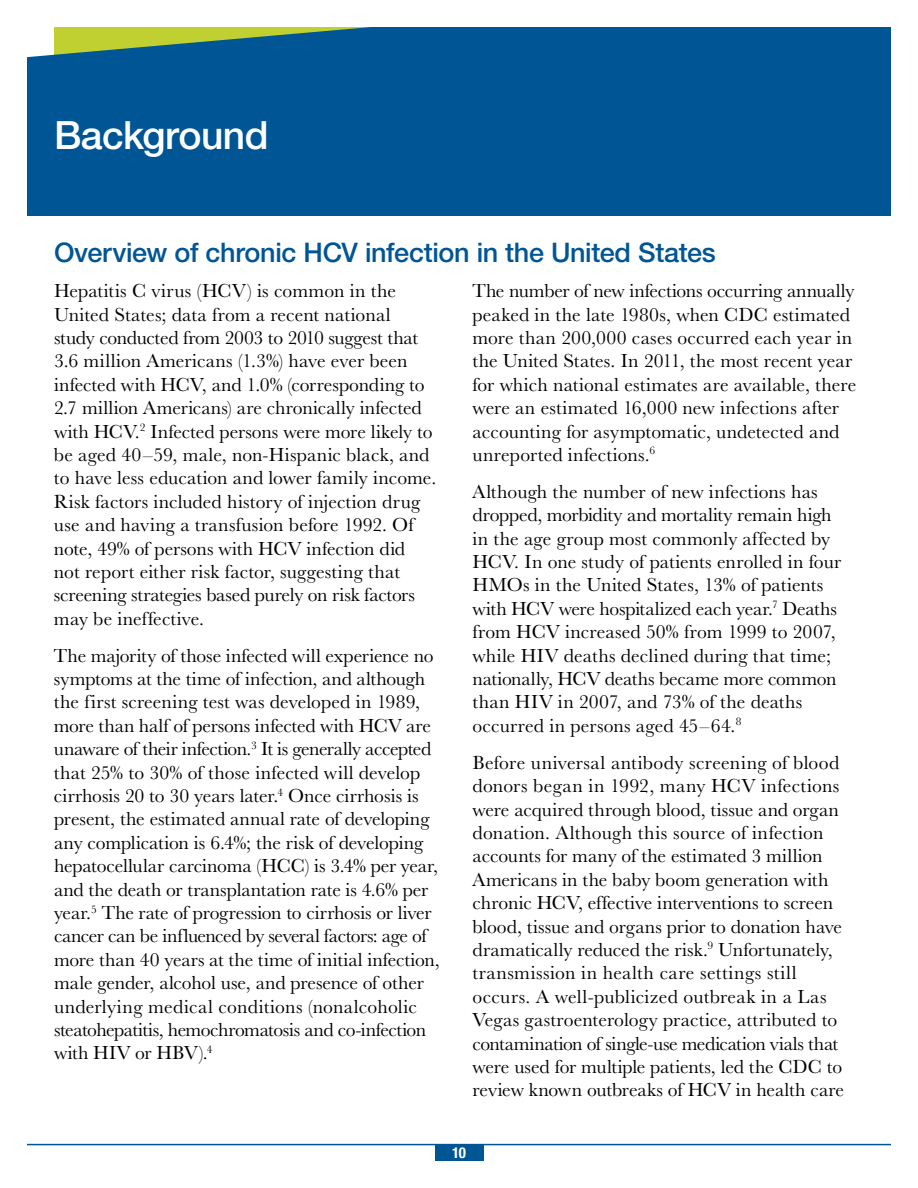
<style>
.page{position:relative;width:918px;height:1188px;background:#fff}
.page>*{position:absolute;margin:0;border:0;box-sizing:border-box;transform-origin:0 0}
.t1{font:500 39px "Helvetica Neue LT Std";letter-spacing:-.015em;color:#fff}
.t2{font:500 27px "Helvetica Neue LT Std";letter-spacing:-.015em;color:#005695}
.t3{font:19.5px/23.4px "Baskerville URW";color:#000}
.t4{font:700 condensed 15px "Helvetica Neue LT Std";color:#fff}
</style>
<div class="page">
<hr style="left:27px;top:1144px;width:864px;height:1px;background:#005695">
<div style="left:435px;top:1145px;width:48px;height:16px;background:#005695"></div>
<div style="left:27px;top:27px;width:864px;height:189px;background:#005695"></div>
<h1 class="t1" style="left:54px;top:112px;width:216px">Background</h1>
<h2 class="t2" style="left:54px;top:237px;width:663px">Overview of chronic HCV infection in the United States</h2>
<p class="t3" style="left:54px;top:279px;width:384px">Hepatitis C virus (HCV) is common in the United States; data from a recent national study conducted from 2003 to 2010 suggest that 3.6 million Americans (1.3%) have ever been infected with HCV, and 1.0% (corresponding to 2.7 million Americans) are chronically infected with HCV.<sup>2</sup> Infected persons were more likely to be aged 40–59, male, non-Hispanic black, and to have less education and lower family income.<br>Risk factors included history of injection drug use and having a transfusion before 1992. Of note, 49% of persons with HCV infection did<br>not report either risk factor, suggesting that screening strategies based purely on risk factors may be ineffective.</p>
<p class="t3" style="left:54px;top:644px;width:387px">The majority of those infected will experience no symptoms at the time of infection, and although the first screening test was developed in 1989, more than half of persons infected with HCV are unaware of their infection.<sup>3</sup> It is generally accepted that 25% to 30% of those infected will develop cirrhosis 20 to 30 years later.<sup>4</sup> Once cirrhosis is present, the estimated annual rate of developing any complication is 6.4%; the risk of developing hepatocellular carcinoma (HCC) is 3.4% per year, and the death or transplantation rate is 4.6% per year.<sup>5</sup> The rate of progression to cirrhosis or liver cancer can be influenced by several factors: age of more than 40 years at the time of initial infection, male gender, alcohol use, and presence of other underlying medical conditions (nonalcoholic steatohepatitis, hemochromatosis and co-infection with HIV or HBV).<sup>4</sup></p>
<p class="t3" style="left:472px;top:279px;width:385px">The number of new infections occurring annually peaked in the late 1980s, when CDC estimated more than 200,000 cases occurred each year in the United States. In 2011, the most recent year for which national estimates are available, there were an estimated 16,000 new infections after accounting for asymptomatic, undetected and unreported infections.<sup>6</sup></p>
<p class="t3" style="left:472px;top:480px;width:370px">Although the number of new infections has dropped, morbidity and mortality remain high in the age group most commonly affected by HCV. In one study of patients enrolled in four HMOs in the United States, 13% of patients with HCV were hospitalized each year.<sup>7</sup> Deaths from HCV increased 50% from 1999 to 2007, while HIV deaths declined during that time; nationally, HCV deaths became more common than HIV in 2007, and 73% of the deaths occurred in persons aged 45–64.<sup>8</sup></p>
<p class="t3" style="left:472px;top:751px;width:373px">Before universal antibody screening of blood donors began in 1992, many HCV infections were acquired through blood, tissue and organ donation. Although this source of infection accounts for many of the estimated 3 million Americans in the baby boom generation with chronic HCV, effective interventions to screen blood, tissue and organs prior to donation have dramatically reduced the risk.<sup>9</sup> Unfortunately, transmission in health care settings still occurs. A well-publicized outbreak in a Las Vegas gastroenterology practice, attributed to contamination of single-use medication vials that were used for multiple patients, led the CDC to review known outbreaks of HCV in health care</p>
<p class="t4" style="left:452px;top:1144px;width:15px">10</p>
</div>
